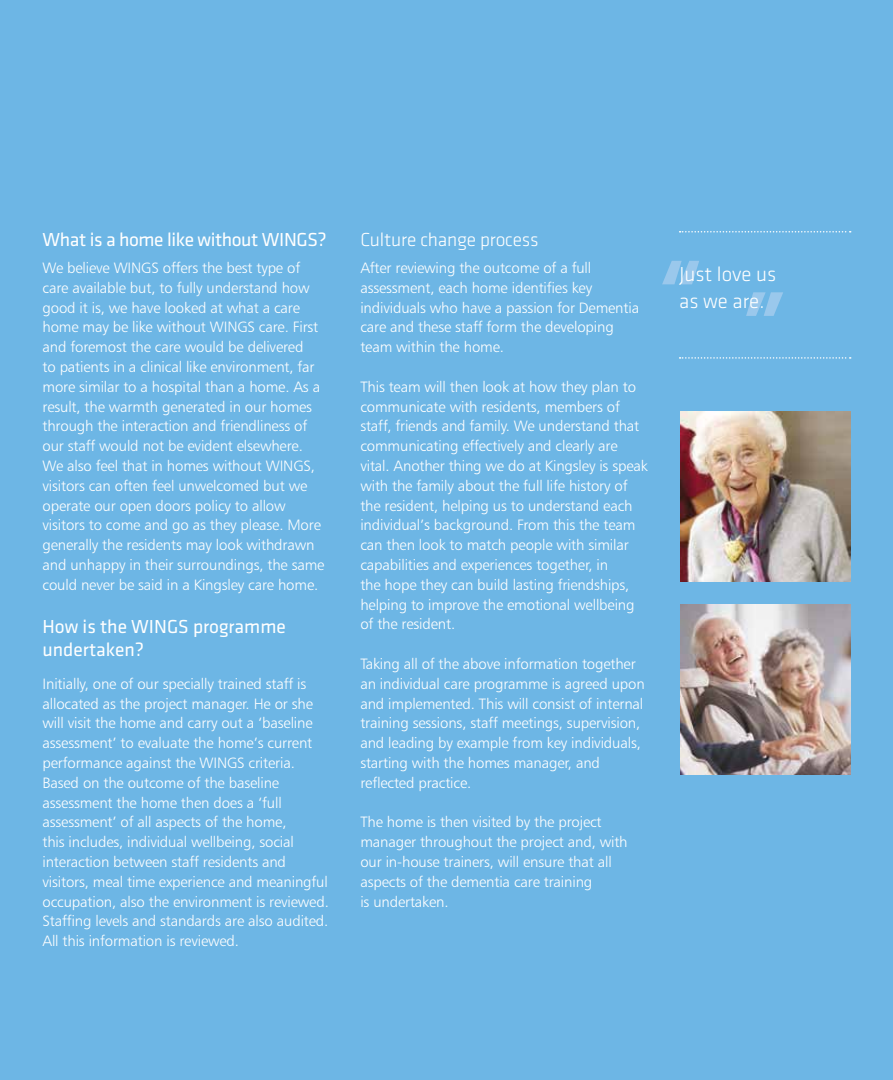
<style>
.page{position:relative;width:893px;height:1080px;background:#fff}
.page>*{position:absolute;margin:0;border:0;box-sizing:border-box;transform-origin:0 0}
.t1{font:300 21px/27px "Klavika";color:#fff}
.t2{font:19.5px/23.4px "Klavika";color:#fff}
.t3{font:19.5px "Klavika";letter-spacing:-.02em;color:#fff}
.t4{font:300 19.5px "Klavika";letter-spacing:-.01em;color:#fff}
.t5{font:15px/19.8px "Humanist 777 BT Light B";letter-spacing:-.01em;color:#fff}
</style>
<div class="page">
<div style="left:0;top:0;width:892px;height:1080px;background:#6db6e5"></div>
<img style="left:681px;top:412px;width:169px;height:170px">
<img style="left:681px;top:604px;width:169px;height:170px">
<svg style="left:662px;top:261px;width:37px;height:23px"></svg>
<svg style="left:746px;top:292px;width:37px;height:24px"></svg>
<svg style="left:680px;top:231px;width:171px;height:2px"></svg>
<svg style="left:680px;top:357px;width:171px;height:2px"></svg>
<h2 class="t3" style="left:43px;top:226px;width:286px">What is a home like without WINGS?</h2>
<p class="t5" style="left:43px;top:258px;width:283px">We believe WINGS offers the best type of care available but, to fully understand how good it is, we have looked at what a care home may be like without WINGS care. First and foremost the care would be delivered<br>to patients in a clinical like environment, far more similar to a hospital than a home. As a result, the warmth generated in our homes through the interaction and friendliness of our staff would not be evident elsewhere.<br>We also feel that in homes without WINGS, visitors can often feel unwelcomed but we operate our open doors policy to allow visitors to come and go as they please. More generally the residents may look withdrawn and unhappy in their surroundings, the same could never be said in a Kingsley care home.</p>
<h2 class="t2" style="left:43px;top:614px;width:245px">How is the WINGS programme undertaken?</h2>
<p class="t5" style="left:43px;top:674px;width:288px">Initially, one of our specially trained staff is allocated as the project manager. He or she will visit the home and carry out a ‘baseline assessment’ to evaluate the home’s current performance against the WINGS criteria.<br>Based on the outcome of the baseline assessment the home then does a ‘full assessment’ of all aspects of the home,<br>this includes, individual wellbeing, social interaction between staff residents and visitors, meal time experience and meaningful occupation, also the environment is reviewed.<br>Staffing levels and standards are also audited.<br>All this information is reviewed.</p>
<h2 class="t4" style="left:360px;top:227px;width:180px">Culture change process</h2>
<p class="t5" style="left:360px;top:258px;width:280px">After reviewing the outcome of a full assessment, each home identifies key individuals who have a passion for Dementia care and these staff form the developing team within the home.</p>
<p class="t5" style="left:360px;top:377px;width:289px">This team will then look at how they plan to communicate with residents, members of staff, friends and family. We understand that communicating effectively and clearly are vital. Another thing we do at Kingsley is speak with the family about the full life history of the resident, helping us to understand each individual’s background. From this the team can then look to match people with similar capabilities and experiences together, in<br>the hope they can build lasting friendships, helping to improve the emotional wellbeing of the resident.</p>
<p class="t5" style="left:360px;top:654px;width:286px">Taking all of the above information together an individual care programme is agreed upon and implemented. This will consist of internal training sessions, staff meetings, supervision, and leading by example from key individuals, starting with the homes manager, and reflected practice.</p>
<p class="t5" style="left:360px;top:812px;width:269px">The home is then visited by the project manager throughout the project and, with our in-house trainers, will ensure that all aspects of the dementia care training<br>is undertaken.</p>
<h1 class="t1" style="left:679px;top:260px;width:99px">Just love us as we are.</h1>
</div>
